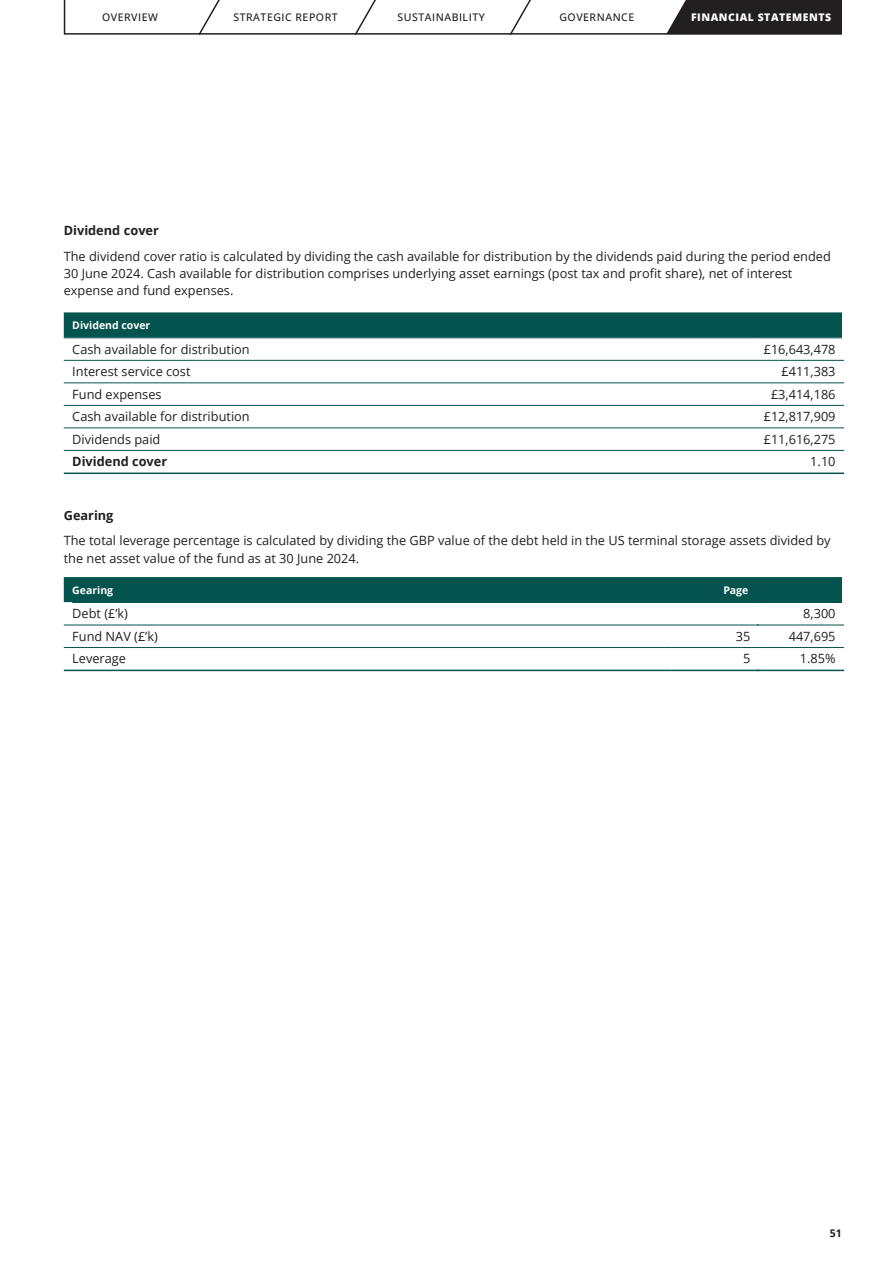
<style>
.page{position:relative;width:893px;height:1263px;background:#fff}
.page>*{position:absolute;margin:0;border:0;box-sizing:border-box;transform-origin:0 0}
.TEXT{font:12.75px/17.2px "Open Sans";color:#231f20}
.TABLE_stub_RULE{font:12.75px "Open Sans";color:#231f20}
.TABLE_column_RULE{font:12.75px "Open Sans";color:#231f20}
.HEADING_3{font:700 12.75px "Open Sans";color:#231f20}
.TABLE_stub_TOTAL{font:700 12.75px "Open Sans";color:#231f20}
.TABLE_column_TOTAL{font:12.75px "Open Sans";color:#231f20}
.TABLE_stub_TOTAL-2{font:12.75px "Open Sans";color:#231f20}
.t1{font:500 10.5px "Open Sans";letter-spacing:.05em;color:#231f20}
.TABLE_heading{font:700 10.5px "Open Sans";color:#fff}
.t2{font:800 10.5px "Open Sans";letter-spacing:.05em;color:#fff}
.t3{font:700 10.5px "Open Sans";color:#231f20}
</style>
<div class="page">
<svg style="left:64px;top:0;width:778px;height:35px"></svg>
<div style="left:64px;top:312px;width:778px;height:25px;background:#05534e"></div>
<hr style="left:64px;top:337px;width:693px;height:1px;background:#05534e">
<hr style="left:757px;top:337px;width:85px;height:1px;background:#05534e">
<hr style="left:64px;top:360px;width:693px;height:1px;background:#05534e">
<hr style="left:757px;top:360px;width:87px;height:1px;background:#05534e">
<hr style="left:64px;top:382px;width:693px;height:1px;background:#05534e">
<hr style="left:757px;top:382px;width:87px;height:1px;background:#05534e">
<hr style="left:64px;top:405px;width:693px;height:1px;background:#05534e">
<hr style="left:757px;top:405px;width:87px;height:1px;background:#05534e">
<hr style="left:64px;top:427px;width:693px;height:1px;background:#05534e">
<hr style="left:757px;top:427px;width:87px;height:1px;background:#05534e">
<hr style="left:64px;top:450px;width:693px;height:1px;background:#05534e">
<hr style="left:757px;top:450px;width:87px;height:1px;background:#05534e">
<hr style="left:64px;top:472px;width:693px;height:2px;background:#05534e">
<hr style="left:757px;top:472px;width:87px;height:2px;background:#05534e">
<div style="left:64px;top:577px;width:778px;height:25px;background:#05534e"></div>
<hr style="left:72px;top:602px;width:600px;height:1px;background:#05534e">
<hr style="left:672px;top:602px;width:85px;height:1px;background:#05534e">
<hr style="left:757px;top:602px;width:85px;height:1px;background:#05534e">
<hr style="left:64px;top:625px;width:608px;height:1px;background:#05534e">
<hr style="left:672px;top:625px;width:87px;height:1px;background:#05534e">
<hr style="left:757px;top:625px;width:87px;height:1px;background:#05534e">
<hr style="left:64px;top:647px;width:608px;height:1px;background:#05534e">
<hr style="left:672px;top:647px;width:87px;height:1px;background:#05534e">
<hr style="left:757px;top:647px;width:87px;height:1px;background:#05534e">
<hr style="left:64px;top:670px;width:608px;height:1px;background:#05534e">
<hr style="left:672px;top:670px;width:87px;height:1px;background:#05534e">
<hr style="left:757px;top:670px;width:87px;height:1px;background:#05534e">
<p class="t1" style="left:102px;top:10px;width:57px">OVERVIEW</p>
<p class="t1" style="left:233px;top:10px;width:106px">STRATEGIC REPORT</p>
<p class="t1" style="left:398px;top:10px;width:89px">SUSTAINABILITY</p>
<p class="t1" style="left:559px;top:10px;width:76px">GOVERNANCE</p>
<p class="t2" style="left:691px;top:9px;width:142px">FINANCIAL STATEMENTS</p>
<p class="HEADING_3" style="left:64px;top:221px;width:97px">Dividend cover</p>
<p class="TEXT" style="left:64px;top:247px;width:769px">The dividend cover ratio is calculated by dividing the cash available for distribution by the dividends paid during the period ended<br>30 June 2024. Cash available for distribution comprises underlying asset earnings (post tax and profit share), net of interest expense and fund expenses.</p>
<p class="TABLE_heading" style="left:72px;top:318px;width:80px">Dividend cover</p>
<p class="TABLE_stub_RULE" style="left:72px;top:340px;width:179px">Cash available for distribution</p>
<p class="TABLE_column_RULE" style="left:764px;top:340px;width:73px">£16,643,478</p>
<p class="TABLE_stub_RULE" style="left:72px;top:363px;width:120px">Interest service cost</p>
<p class="TABLE_column_RULE" style="left:781px;top:363px;width:56px">£411,383</p>
<p class="TABLE_stub_RULE" style="left:72px;top:385px;width:91px">Fund expenses</p>
<p class="TABLE_column_RULE" style="left:771px;top:385px;width:66px">£3,414,186</p>
<p class="TABLE_stub_RULE" style="left:72px;top:408px;width:179px">Cash available for distribution</p>
<p class="TABLE_column_RULE" style="left:764px;top:408px;width:73px">£12,817,909</p>
<p class="TABLE_stub_RULE" style="left:72px;top:430px;width:90px">Dividends paid</p>
<p class="TABLE_column_RULE" style="left:764px;top:430px;width:73px">£11,616,275</p>
<p class="TABLE_stub_TOTAL" style="left:72px;top:452px;width:96px">Dividend cover</p>
<p class="TABLE_column_TOTAL" style="left:810px;top:453px;width:27px">1.10</p>
<p class="HEADING_3" style="left:64px;top:506px;width:51px">Gearing</p>
<p class="TEXT" style="left:64px;top:532px;width:768px">The total leverage percentage is calculated by dividing the GBP value of the debt held in the US terminal storage assets divided by the net asset value of the fund as at 30 June 2024.</p>
<p class="TABLE_heading" style="left:72px;top:582px;width:42px">Gearing</p>
<p class="TABLE_heading" style="left:723px;top:582px;width:27px">Page</p>
<p class="TABLE_stub_RULE" style="left:72px;top:605px;width:57px">Debt (£’k)</p>
<p class="TABLE_column_RULE" style="left:803px;top:605px;width:34px">8,300</p>
<p class="TABLE_stub_RULE" style="left:72px;top:627px;width:87px">Fund NAV (£’k)</p>
<p class="TABLE_column_RULE" style="left:736px;top:627px;width:16px">35</p>
<p class="TABLE_column_RULE" style="left:789px;top:627px;width:48px">447,695</p>
<p class="TABLE_stub_TOTAL-2" style="left:72px;top:650px;width:55px">Leverage</p>
<p class="TABLE_column_TOTAL" style="left:743px;top:650px;width:9px">5</p>
<p class="TABLE_column_TOTAL" style="left:800px;top:650px;width:37px">1.85%</p>
<p class="t3" style="left:830px;top:1226px;width:13px">51</p>
</div>
